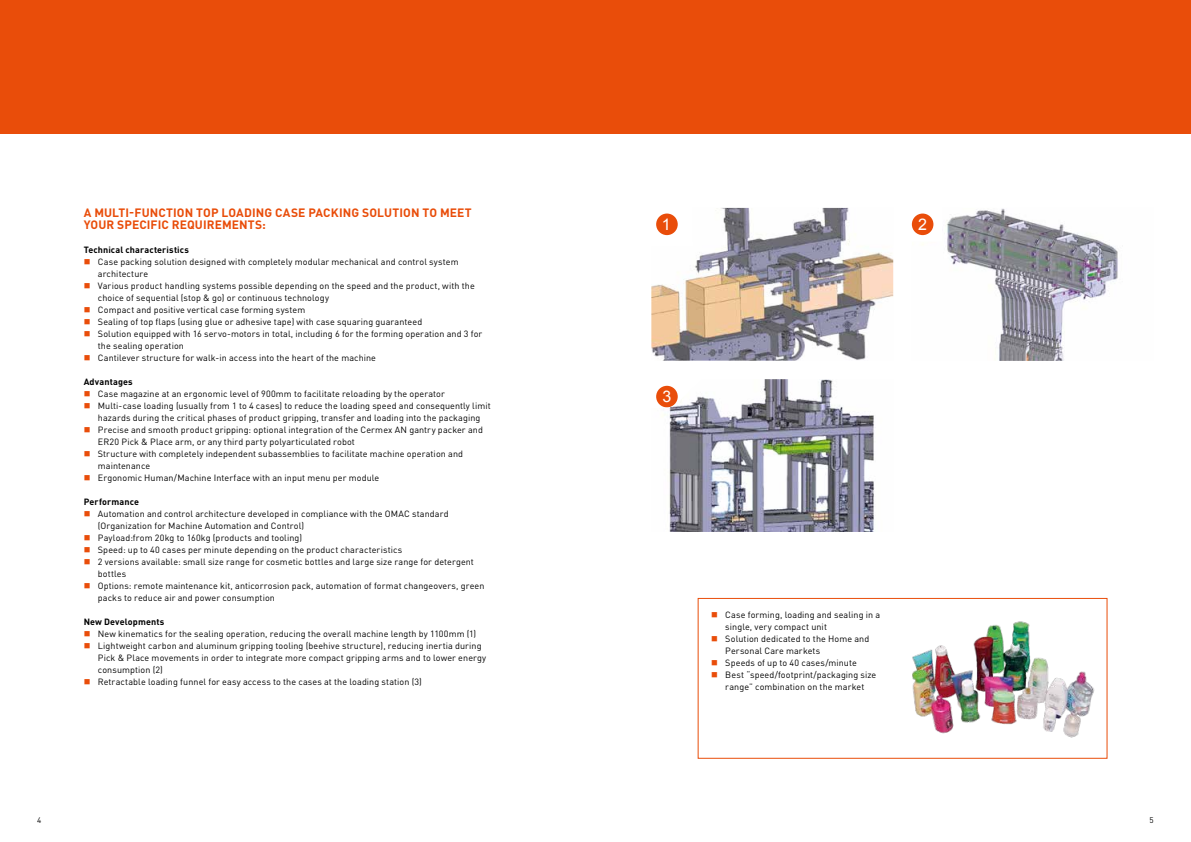
<style>
.page{position:relative;width:1191px;height:842px;background:#fff}
.page>*{position:absolute;margin:0;border:0;box-sizing:border-box;transform-origin:0 0}
.t1{font:16px "Arial";color:#fff}
.t2{font:700 12px/12px "DINOT";letter-spacing:.01em;color:#e94d0a}
.t3{font:9px/12px "DINOT";letter-spacing:.01em;color:#000}
.t4{font:700 9px "DINOT";letter-spacing:.015em;color:#000}
.t5{font:8px "DINOT";color:#000}
.s1{color:#e94d0a}
</style>
<div class="page">
<img style="left:651px;top:208px;width:242px;height:153px">
<img style="left:656px;top:379px;width:219px;height:153px">
<img style="left:912px;top:208px;width:206px;height:153px">
<div style="left:656px;top:214px;width:21px;height:21px;background:#e94d0a;border-radius:50%"></div>
<div style="left:912px;top:214px;width:21px;height:21px;background:#e94d0a;border-radius:50%"></div>
<div style="left:0;top:0;width:1191px;height:134px;background:#e94d0a"></div>
<img style="left:912px;top:621px;width:182px;height:117px">
<div style="left:698px;top:598px;width:409px;height:160px;border:1px solid #e94d0a"></div>
<h2 class="t2" style="left:84px;top:206px;width:389px">A MULTI-FUNCTION TOP LOADING CASE PACKING SOLUTION TO MEET<br>YOUR SPECIFIC REQUIREMENTS:</h2>
<p class="t4" style="left:84px;top:244px;width:107px">Technical characteristics</p>
<p class="t3" style="left:98px;top:256px;width:362px;text-indent:-14px"><span class="s1">■</span> Case packing solution designed with completely modular mechanical and control system architecture</p>
<p class="t3" style="left:98px;top:280px;width:378px;text-indent:-14px"><span class="s1">■</span> Various product handling systems possible depending on the speed and the product, with the choice of sequential (stop &amp; go) or continuous technology</p>
<p class="t3" style="left:84px;top:304px;width:223px"><span class="s1">■</span> Compact and positive vertical case forming system</p>
<p class="t3" style="left:84px;top:316px;width:340px"><span class="s1">■</span> Sealing of top flaps (using glue or adhesive tape) with case squaring guaranteed</p>
<p class="t3" style="left:98px;top:328px;width:386px;text-indent:-14px"><span class="s1">■</span> Solution equipped with 16 servo-motors in total, including 6 for the forming operation and 3 for the sealing operation</p>
<p class="t3" style="left:84px;top:352px;width:294px"><span class="s1">■</span> Cantilever structure for walk-in access into the heart of the machine</p>
<p class="t4" style="left:84px;top:376px;width:51px">Advantages</p>
<p class="t3" style="left:84px;top:388px;width:363px"><span class="s1">■</span> Case magazine at an ergonomic level of 900mm to facilitate reloading by the operator</p>
<p class="t3" style="left:84px;top:400px;width:408px;text-align:center"><span class="s1">■</span> Multi-case loading (usually from 1 to 4 cases) to reduce the loading speed and consequently limit hazards during the critical phases of product gripping, transfer and loading into the packaging</p>
<p class="t3" style="left:98px;top:424px;width:386px;text-indent:-14px"><span class="s1">■</span> Precise and smooth product gripping: optional integration of the Cermex AN gantry packer and<br>ER20 Pick &amp; Place arm, or any third party polyarticulated robot</p>
<p class="t3" style="left:98px;top:448px;width:367px;text-indent:-14px"><span class="s1">■</span> Structure with completely independent subassemblies to facilitate machine operation and maintenance</p>
<p class="t3" style="left:84px;top:472px;width:297px"><span class="s1">■</span> Ergonomic Human/Machine Interface with an input menu per module</p>
<p class="t4" style="left:84px;top:496px;width:57px">Performance</p>
<p class="t3" style="left:98px;top:508px;width:352px;text-indent:-14px"><span class="s1">■</span> Automation and control architecture developed in compliance with the OMAC standard (Organization for Machine Automation and Control)</p>
<p class="t3" style="left:84px;top:532px;width:220px"><span class="s1">■</span> Payload:from 20kg to 160kg (products and tooling)</p>
<p class="t3" style="left:84px;top:544px;width:320px"><span class="s1">■</span> Speed: up to 40 cases per minute depending on the product characteristics</p>
<p class="t3" style="left:98px;top:556px;width:377px;text-indent:-14px"><span class="s1">■</span> 2 versions available: small size range for cosmetic bottles and large size range for detergent bottles</p>
<p class="t3" style="left:98px;top:580px;width:388px;text-indent:-14px"><span class="s1">■</span> Options: remote maintenance kit, anticorrosion pack, automation of format changeovers, green packs to reduce air and power consumption</p>
<p class="t4" style="left:84px;top:616px;width:82px">New Developments</p>
<p class="t3" style="left:84px;top:628px;width:394px"><span class="s1">■</span> New kinematics for the sealing operation, reducing the overall machine length by 1100mm (1)</p>
<p class="t3" style="left:98px;top:640px;width:390px;text-indent:-14px"><span class="s1">■</span> Lightweight carbon and aluminum gripping tooling (beehive structure), reducing inertia during<br>Pick &amp; Place movements in order to integrate more compact gripping arms and to lower energy consumption (2)</p>
<p class="t3" style="left:84px;top:676px;width:340px"><span class="s1">■</span> Retractable loading funnel for easy access to the cases at the loading station (3)</p>
<h1 class="t1" style="left:661px;top:214px;width:10px">1</h1>
<h1 class="t1" style="left:918px;top:214px;width:10px">2</h1>
<h1 class="t1" style="left:662px;top:386px;width:10px">3</h1>
<p class="t3" style="left:725px;top:609px;width:156px;text-indent:-14px"><span class="s1">■</span> Case forming, loading and sealing in a single, very compact unit</p>
<p class="t3" style="left:725px;top:633px;width:145px;text-indent:-14px"><span class="s1">■</span> Solution dedicated to the Home and<br>Personal Care markets</p>
<p class="t3" style="left:711px;top:657px;width:147px"><span class="s1">■</span> Speeds of up to 40 cases/minute</p>
<p class="t3" style="left:711px;top:669px;width:167px;text-align:center"><span class="s1">■</span> Best “speed/footprint/packaging size range” combination on the market</p>
<p class="t5" style="left:37px;top:815px;width:6px">4</p>
<p class="t5" style="left:1149px;top:815px;width:6px">5</p>
</div>
